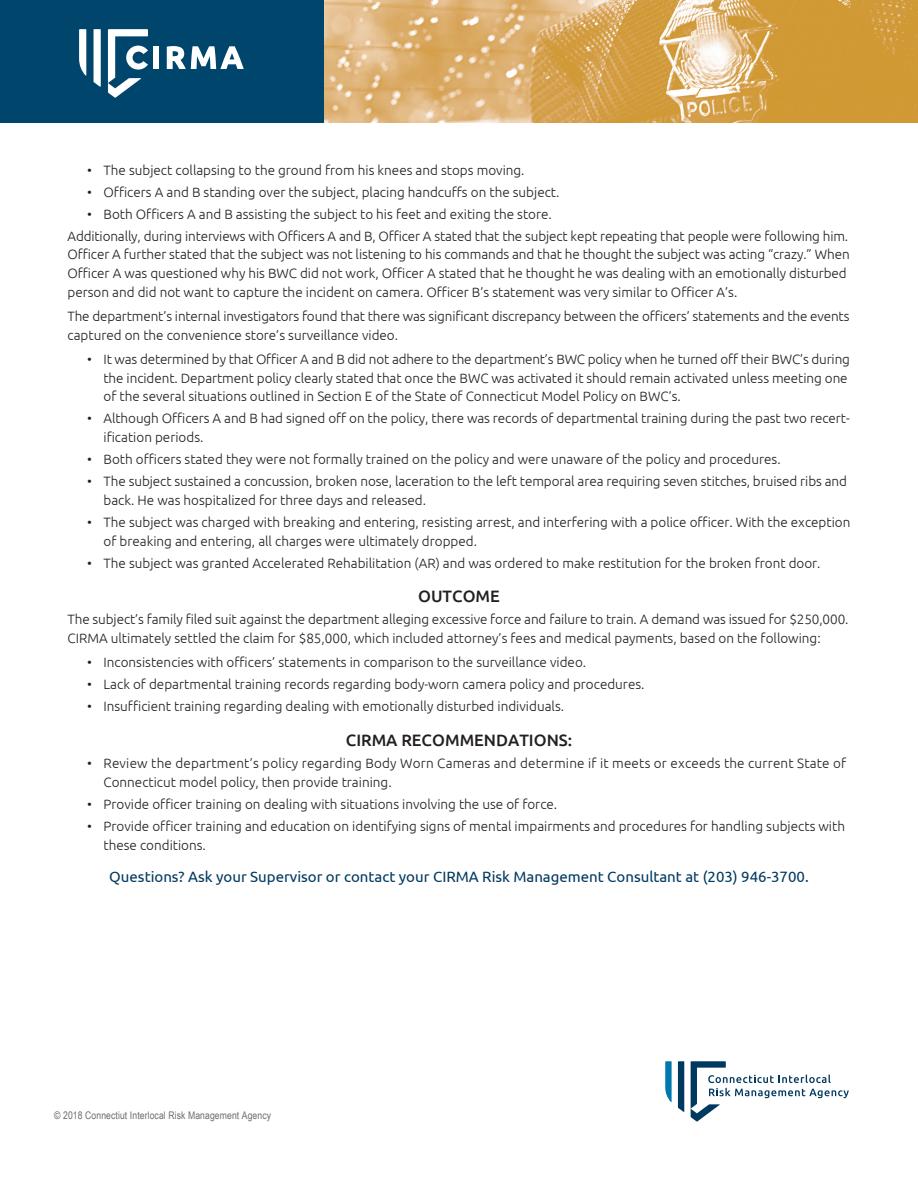
<style>
.page{position:relative;width:918px;height:1188px;background:#fff}
.page>*{position:absolute;margin:0;border:0;box-sizing:border-box;transform-origin:0 0}
.t1{font:500 16.5px "Ubuntu";color:#231f20}
.t2{font:15px "Ubuntu";color:#00395f}
.t3{font:300 13.5px/18.8px "Ubuntu";color:#231f20}
.t4{font:10.5px "Arial Narrow";letter-spacing:.01em;color:#6c6d70}
</style>
<div class="page">
<img style="left:324px;top:0;width:594px;height:122px">
<div style="left:0;top:0;width:324px;height:122px;background:#00466c"></div>
<div style="left:153px;top:46px;width:6px;height:23px;background:#fff"></div>
<svg style="left:167px;top:46px;width:77px;height:23px"></svg>
<svg style="left:94px;top:29px;width:7px;height:58px"></svg>
<svg style="left:79px;top:29px;width:7px;height:47px"></svg>
<svg style="left:108px;top:29px;width:40px;height:69px"></svg>
<svg style="left:678px;top:1061px;width:6px;height:51px"></svg>
<svg style="left:665px;top:1061px;width:7px;height:41px"></svg>
<svg style="left:691px;top:1061px;width:158px;height:61px"></svg>
<p class="t3" style="left:87px;top:160px;width:439px">• The subject collapsing to the ground from his knees and stops moving.</p>
<p class="t3" style="left:87px;top:182px;width:474px">• Officers A and B standing over the subject, placing handcuffs on the subject.</p>
<p class="t3" style="left:87px;top:204px;width:466px">• Both Officers A and B assisting the subject to his feet and exiting the store.</p>
<p class="t3" style="left:68px;top:226px;width:784px">Additionally, during interviews with Officers A and B, Officer A stated that the subject kept repeating that people were following him.<br>Officer A further stated that the subject was not listening to his commands and that he thought the subject was acting “crazy.” When Officer A was questioned why his BWC did not work, Officer A stated that he thought he was dealing with an emotionally disturbed person and did not want to capture the incident on camera. Officer B’s statement was very similar to Officer A’s.</p>
<p class="t3" style="left:68px;top:306px;width:784px">The department’s internal investigators found that there was significant discrepancy between the officers’ statements and the events captured on the convenience store’s surveillance video.</p>
<p class="t3" style="left:104px;top:349px;width:748px;text-indent:-16px">• It was determined by that Officer A and B did not adhere to the department’s BWC policy when he turned off their BWC’s during the incident. Department policy clearly stated that once the BWC was activated it should remain activated unless meeting one of the several situations outlined in Section E of the State of Connecticut Model Policy on BWC’s.</p>
<p class="t3" style="left:104px;top:409px;width:748px;text-indent:-16px">• Although Officers A and B had signed off on the policy, there was records of departmental training during the past two recert&shy;ification periods.</p>
<p class="t3" style="left:87px;top:450px;width:695px">• Both officers stated they were not formally trained on the policy and were unaware of the policy and procedures.</p>
<p class="t3" style="left:104px;top:472px;width:745px;text-indent:-16px">• The subject sustained a concussion, broken nose, laceration to the left temporal area requiring seven stitches, bruised ribs and back. He was hospitalized for three days and released.</p>
<p class="t3" style="left:104px;top:512px;width:748px;text-indent:-16px">• The subject was charged with breaking and entering, resisting arrest, and interfering with a police officer. With the exception of breaking and entering, all charges were ultimately dropped.</p>
<p class="t3" style="left:87px;top:553px;width:735px">• The subject was granted Accelerated Rehabilitation (AR) and was ordered to make restitution for the broken front door.</p>
<p class="t1" style="left:418px;top:586px;width:83px">OUTCOME</p>
<p class="t3" style="left:68px;top:610px;width:783px">The subject’s family filed suit against the department alleging excessive force and failure to train. A demand was issued for $250,000.<br>CIRMA ultimately settled the claim for $85,000, which included attorney’s fees and medical payments, based on the following:</p>
<p class="t3" style="left:87px;top:653px;width:501px">• Inconsistencies with officers’ statements in comparison to the surveillance video.</p>
<p class="t3" style="left:87px;top:675px;width:559px">• Lack of departmental training records regarding body-worn camera policy and procedures.</p>
<p class="t3" style="left:87px;top:697px;width:479px">• Insufficient training regarding dealing with emotionally disturbed individuals.</p>
<p class="t1" style="left:346px;top:730px;width:228px">CIRMA RECOMMENDATIONS:</p>
<p class="t3" style="left:104px;top:754px;width:744px;text-indent:-16px">• Review the department’s policy regarding Body Worn Cameras and determine if it meets or exceeds the current State of<br>Connecticut model policy, then provide training.</p>
<p class="t3" style="left:87px;top:794px;width:472px">• Provide officer training on dealing with situations involving the use of force.</p>
<p class="t3" style="left:104px;top:816px;width:743px;text-indent:-16px">• Provide officer training and education on identifying signs of mental impairments and procedures for handling subjects with these conditions.</p>
<p class="t2" style="left:109px;top:867px;width:701px">Questions? Ask your Supervisor or contact your CIRMA Risk Management Consultant at (203) 946-3700.</p>
<p class="t4" style="left:54px;top:1107px;width:218px">© 2018 Connectiut Interlocal Risk Management Agency</p>
</div>
